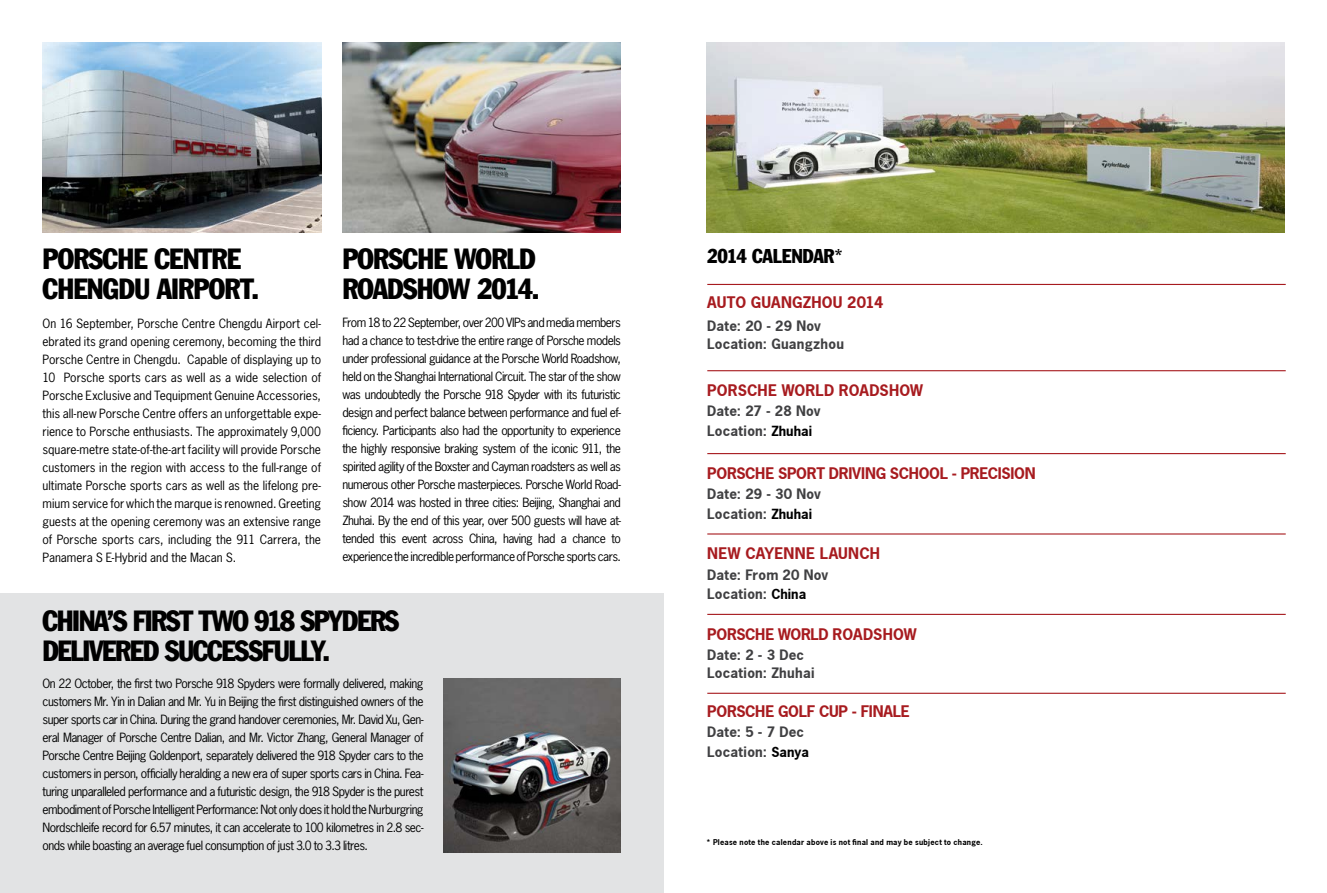
<style>
.page{position:relative;width:1327px;height:893px;background:#fff}
.page>*{position:absolute;margin:0;border:0;box-sizing:border-box;transform-origin:0 0}
.t1{font:condensed 28.5px/30px "Porsche Franklin Gothic";letter-spacing:-.035em;color:#000}
.t2{font:condensed 19.5px "Porsche Franklin Gothic";letter-spacing:-.015em;color:#000}
.t3{font:700 15px "Porsche News Gothic";letter-spacing:-.005em;color:#a71b1f}
.t4{font:700 13.5px/19.5px "Porsche News Gothic";letter-spacing:.02em;color:#404042}
.t5{font:12px/18px "Porsche News Gothic";letter-spacing:-.04em;color:#000;text-align:justify}
.t6{font:700 7.5px "Porsche News Gothic";letter-spacing:.03em;color:#000}
.s1{font-size:13.2px;color:#000}
</style>
<div class="page">
<img style="left:43px;top:43px;width:278px;height:189px">
<img style="left:342px;top:43px;width:279px;height:189px">
<img style="left:706px;top:43px;width:578px;height:189px">
<div style="left:0;top:593px;width:663px;height:300px;background:#e2e3e4"></div>
<img style="left:443px;top:678px;width:178px;height:174px">
<hr style="left:707px;top:284px;width:578px;height:1px;background:#a71b1f">
<hr style="left:707px;top:370px;width:578px;height:1px;background:#a71b1f">
<hr style="left:707px;top:453px;width:578px;height:1px;background:#a71b1f">
<hr style="left:707px;top:533px;width:578px;height:2px;background:#a71b1f">
<hr style="left:707px;top:614px;width:578px;height:1px;background:#a71b1f">
<hr style="left:707px;top:693px;width:578px;height:1px;background:#a71b1f">
<h1 class="t1" style="left:43px;top:244px;width:218px">PORSCHE CENTRE<br>CHENGDU AIRPORT.</h1>
<p class="t5" style="left:43px;top:314px;width:280px">On 16 September, Porsche Centre Chengdu Airport cel&shy;ebrated its grand opening ceremony, becoming the third Porsche Centre in Chengdu. Capable of displaying up to 10 Porsche sports cars as well as a wide selection of Porsche Exclusive and Tequipment Genuine Accessories, this all-new Porsche Centre offers an unforgettable expe&shy;rience to Porsche enthusiasts. The approximately 9,000 square-metre state-of-the-art facility will provide Porsche customers in the region with access to the full-range of ultimate Porsche sports cars as well as the lifelong pre&shy;mium service for which the marque is renowned. Greeting guests at the opening ceremony was an extensive range of Porsche sports cars, including the 911 Carrera, the Panamera S E-Hybrid and the Macan S.</p>
<h1 class="t1" style="left:342px;top:243px;width:199px">PORSCHE WORLD<br>ROADSHOW 2014.</h1>
<p class="t5" style="left:342px;top:314px;width:280px">From 18 to 22 September, over 200 VIPs and media members had a chance to test-drive the entire range of Porsche models under professional guidance at the Porsche World Roadshow, held on the Shanghai International Circuit. The star of the show was undoubtedly the Porsche 918 Spyder with its futuristic design and perfect balance between performance and fuel ef&shy;ficiency. Participants also had the opportunity to experience the highly responsive braking system of the iconic 911, the spirited agility of the Boxster and Cayman roadsters as well as numerous other Porsche masterpieces. Porsche World Road&shy;show 2014 was hosted in three cities: Beijing, Shanghai and Zhuhai. By the end of this year, over 500 guests will have at&shy;tended this event across China, having had a chance to experience the incredible performance of Porsche sports cars.</p>
<h1 class="t1" style="left:42px;top:606px;width:358px">CHINA’S FIRST TWO 918 SPYDERS<br>DELIVERED SUCCESSFULLY.</h1>
<p class="t5" style="left:43px;top:674px;width:383px">On 22 October, the first two Porsche 918 Spyders were formally delivered, making customers Mr. Yin in Dalian and Mr. Yu in Beijing the first distinguished owners of the super sports car in China. During the grand handover ceremonies, Mr. David Xu, Gen&shy;eral Manager of Porsche Centre Dalian, and Mr. Victor Zhang, General Manager of Porsche Centre Beijing Goldenport, separately delivered the 918 Spyder cars to the customers in person, officially heralding a new era of super sports cars in China. Fea&shy;turing unparalleled performance and a futuristic design, the 918 Spyder is the purest embodiment of Porsche Intelligent Performance: Not only does it hold the Nurburgring Nordschleife record for 6.57 minutes, it can accelerate to 100 kilometres in 2.8 sec&shy;onds while boasting an average fuel consumption of just 3.0 to 3.3 litres.</p>
<h2 class="t2" style="left:707px;top:245px;width:137px">2014 CALENDAR*</h2>
<p class="t3" style="left:707px;top:293px;width:20px">Auto</p>
<p class="t3" style="left:751px;top:293px;width:72px">Guangzhou</p>
<p class="t3" style="left:847px;top:293px;width:38px">2014</p>
<p class="t4" style="left:707px;top:316px;width:138px;line-height:18px">Date: 20 - 29 Nov<br>Location: Guangzhou</p>
<p class="t3" style="left:707px;top:381px;width:21px">Porsche</p>
<p class="t3" style="left:781px;top:381px;width:24px">World</p>
<p class="t3" style="left:839px;top:381px;width:22px">Roadshow</p>
<p class="t4" style="left:707px;top:401px;width:115px">Date: 27 - 28 Nov<br>Location: <span class="s1">Zhuhai</span></p>
<p class="t3" style="left:707px;top:463px;width:20px">Porsche</p>
<p class="t3" style="left:778px;top:463px;width:20px">Sport</p>
<p class="t3" style="left:829px;top:463px;width:81px">Driving School</p>
<p class="t3" style="left:952px;top:463px;width:27px">- Precisio</p>
<p class="t3" style="left:1024px;top:463px;width:12px">n</p>
<p class="t4" style="left:707px;top:484px;width:115px">Date: 29 - 30 Nov<br>Location: <span class="s1">Zhuhai</span></p>
<p class="t3" style="left:707px;top:544px;width:174px">NEW CAYENN E LAUNCH</p>
<p class="t4" style="left:707px;top:564px;width:123px">Date: From 20 Nov<br>Location: <span class="s1">China</span></p>
<p class="t3" style="left:707px;top:624px;width:20px">Porsche</p>
<p class="t3" style="left:778px;top:624px;width:23px">World</p>
<p class="t3" style="left:832px;top:624px;width:21px">Road</p>
<p class="t3" style="left:873px;top:624px;width:22px">Show</p>
<p class="t4" style="left:707px;top:646px;width:109px;line-height:18px">Date: 2 - 3 Dec<br>Location: Zhuhai</p>
<p class="t3" style="left:707px;top:702px;width:20px">Porsche</p>
<p class="t3" style="left:778px;top:702px;width:20px">Golf</p>
<p class="t3" style="left:819px;top:702px;width:75px">Cup - Finale</p>
<p class="t4" style="left:707px;top:722px;width:103px">Date: 5 - 7 Dec<br>Location: <span class="s1">Sanya</span></p>
<p class="t6" style="left:706px;top:837px;width:278px">* Please note the calendar above is not final and may be subject to change.</p>
</div>
